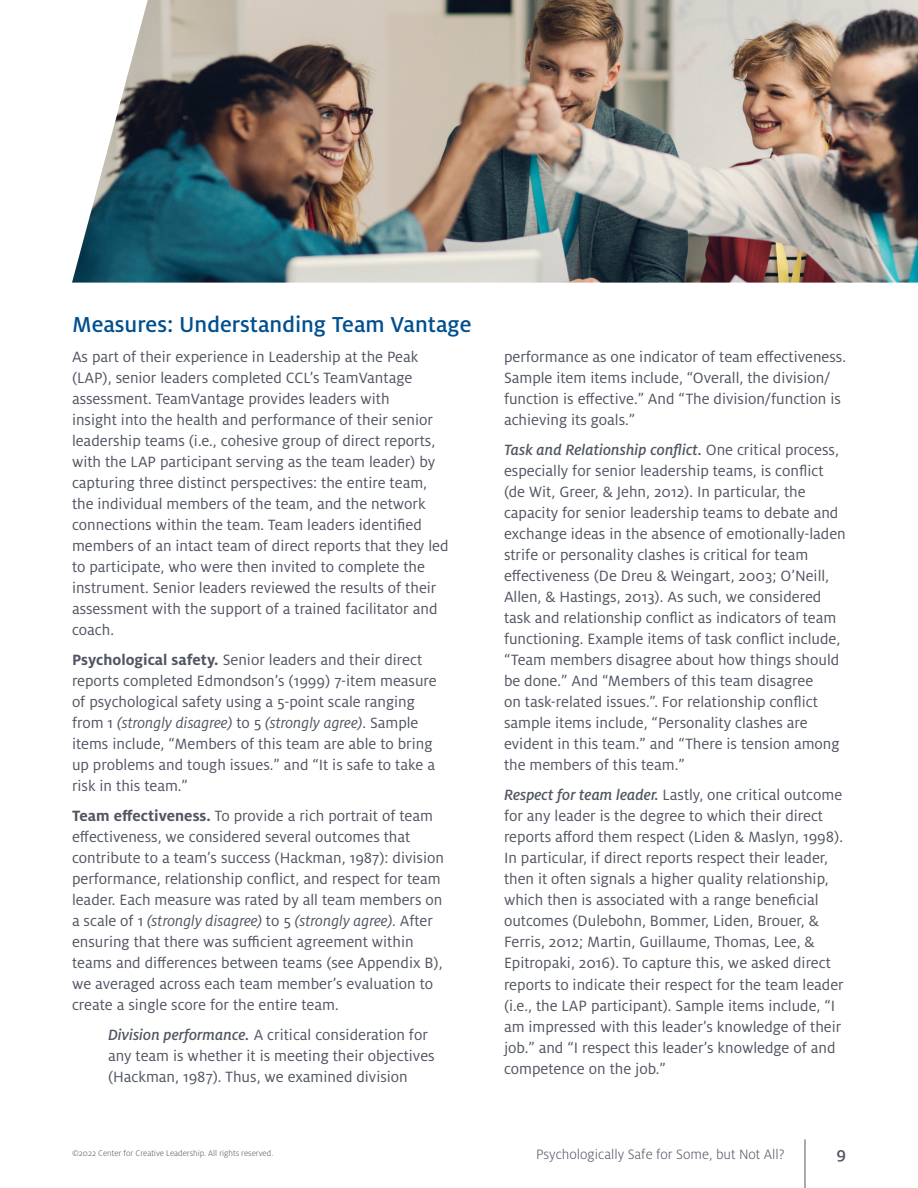
<style>
.page{position:relative;width:918px;height:1188px;background:#fff}
.page>*{position:absolute;margin:0;border:0;box-sizing:border-box;transform-origin:0 0}
.t1{font:500 24px "Milo Pro";color:#004f8f}
.t2{font:500 18px "Milo Pro";color:#515662}
.t3{font:16.5px/21px "Milo Pro";color:#515662}
.t4{font:300 15px "Milo Pro";color:#515662}
.t5{font:300 9px "Milo Pro";color:#515662}
.s1{font-weight:700}
.s2{font-style:italic}
.s3{font-weight:500;font-style:italic}
</style>
<div class="page">
<hr style="left:805px;top:1139px;width:1px;height:49px;background:#515662">
<img style="left:72px;top:0;width:846px;height:283px">
<h1 class="t1" style="left:72px;top:311px;width:401px">Measures: Understanding Team Vantage</h1>
<p class="t3" style="left:72px;top:347px;width:378px">As part of their experience in Leadership at the Peak (LAP), senior leaders completed CCL’s TeamVantage assessment. TeamVantage provides leaders with<br>insight into the health and performance of their senior leadership teams (i.e., cohesive group of direct reports, with the LAP participant serving as the team leader) by capturing three distinct perspectives: the entire team, the individual members of the team, and the network connections within the team. Team leaders identified members of an intact team of direct reports that they led to participate, who were then invited to complete the instrument. Senior leaders reviewed the results of their assessment with the support of a trained facilitator and coach.</p>
<p class="t3" style="left:72px;top:650px;width:366px"><span class="s1">Psychological safety.</span> Senior leaders and their direct reports completed Edmondson’s (1999) 7-item measure of psychological safety using a 5-point scale ranging from 1 <span class="s2">(strongly disagree)</span> to 5 <span class="s2">(strongly agree)</span>. Sample items include, “Members of this team are able to bring up problems and tough issues.” and “It is safe to take a risk in this team.”</p>
<p class="t3" style="left:72px;top:806px;width:374px"><span class="s1">Team effectiveness.</span> To provide a rich portrait of team effectiveness, we considered several outcomes that contribute to a team’s success (Hackman, 1987): division performance, relationship conflict, and respect for team leader. Each measure was rated by all team members on a scale of 1 <span class="s2">(strongly disagree)</span> to 5 <span class="s2">(strongly agree)</span>. After ensuring that there was sufficient agreement within teams and differences between teams (see Appendix B), we averaged across each team member’s evaluation to create a single score for the entire team.</p>
<p class="t3" style="left:108px;top:1025px;width:328px"><span class="s3">Division performance.</span> A critical consideration for any team is whether it is meeting their objectives (Hackman, 1987). Thus, we examined division</p>
<p class="t3" style="left:504px;top:347px;width:344px">performance as one indicator of team effectiveness.<br>Sample item items include, “Overall, the division/ function is effective.” And “The division/function is achieving its goals.”</p>
<p class="t3" style="left:504px;top:440px;width:343px"><span class="s3">Task and Relationship conflict.</span> One critical process, especially for senior leadership teams, is conflict (de Wit, Greer, &amp; Jehn, 2012). In particular, the capacity for senior leadership teams to debate and exchange ideas in the absence of emotionally-laden strife or personality clashes is critical for team effectiveness (De Dreu &amp; Weingart, 2003; O’Neill, Allen, &amp; Hastings, 2013). As such, we considered task and relationship conflict as indicators of team functioning. Example items of task conflict include, “Team members disagree about how things should be done.” And “Members of this team disagree<br>on task-related issues.”. For relationship conflict sample items include, “Personality clashes are evident in this team.” and “There is tension among the members of this team.”</p>
<p class="t3" style="left:504px;top:785px;width:341px"><span class="s3">Respect for team leader.</span> Lastly, one critical outcome for any leader is the degree to which their direct reports afford them respect (Liden &amp; Maslyn, 1998).<br>In particular, if direct reports respect their leader, then it often signals a higher quality relationship, which then is associated with a range beneficial outcomes (Dulebohn, Bommer, Liden, Brouer, &amp; Ferris, 2012; Martin, Guillaume, Thomas, Lee, &amp; Epitropaki, 2016). To capture this, we asked direct reports to indicate their respect for the team leader (i.e., the LAP participant). Sample items include, “I am impressed with this leader’s knowledge of their job.” and “I respect this leader’s knowledge of and competence on the job.”</p>
<p class="t5" style="left:72px;top:1148px;width:203px">©2022 Center for Creative Leadership. All rights reserved.</p>
<p class="t4" style="left:536px;top:1146px;width:250px">Psychologically Safe for Some, but Not All?</p>
<p class="t2" style="left:836px;top:1144px;width:11px">9</p>
</div>
